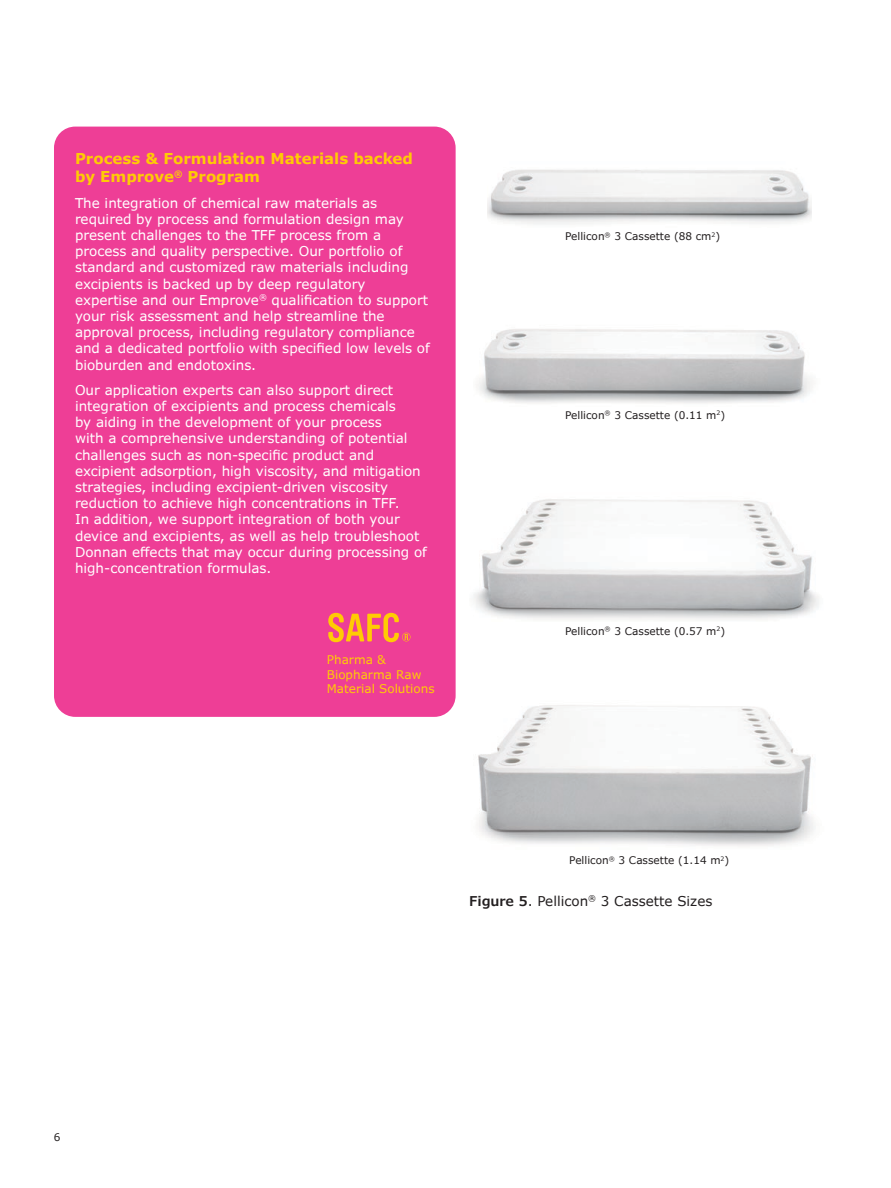
<style>
.page{position:relative;width:891px;height:1188px;background:#fff}
.page>*{position:absolute;margin:0;border:0;box-sizing:border-box;transform-origin:0 0}
.t1{font:700 15px/18px "Verdana Pro";color:#ffcb04}
.t2{font:13.5px/16.2px "Verdana Pro";color:#fff}
.t3{font:13.5px "Verdana Pro";color:#231f20}
.t4{font:12px/14.4px "Verdana Pro";color:#ffcb04}
.t5{font:10.5px "Verdana Pro";color:#231f20}
.s1{font-weight:600}
</style>
<div class="page">
<div style="left:54px;top:127px;width:402px;height:590px;background:#ee3e96;border-radius:21px"></div>
<img style="left:487px;top:169px;width:324px;height:55px">
<img style="left:477px;top:329px;width:335px;height:74px">
<img style="left:473px;top:499px;width:346px;height:121px">
<img style="left:478px;top:705px;width:337px;height:141px">
<svg style="left:328px;top:613px;width:82px;height:29px"></svg>
<p class="t1" style="left:75px;top:150px;width:340px">Process &amp; Formulation Materials backed by Emprove<sup>®</sup> Program</p>
<p class="t2" style="left:75px;top:195px;width:356px">The integration of chemical raw materials as required by process and formulation design may present challenges to the TFF process from a process and quality perspective. Our portfolio of standard and customized raw materials including excipients is backed up by deep regulatory expertise and our Emprove<sup>®</sup> qualification to support your risk assessment and help streamline the approval process, including regulatory compliance and a dedicated portfolio with specified low levels of bioburden and endotoxins.</p>
<p class="t2" style="left:75px;top:382px;width:354px">Our application experts can also support direct integration of excipients and process chemicals<br>by aiding in the development of your process<br>with a comprehensive understanding of potential challenges such as non-specific product and excipient adsorption, high viscosity, and mitigation strategies, including excipient-driven viscosity reduction to achieve high concentrations in TFF.<br>In addition, we support integration of both your device and excipients, as well as help troubleshoot Donnan effects that may occur during processing of high-concentration formulas.</p>
<p class="t4" style="left:327px;top:653px;width:109px">Pharma &amp;<br>Biopharma Raw<br>Material Solutions</p>
<p class="t5" style="left:565px;top:230px;width:157px">Pellicon<sup>®</sup> 3 Cassette (88 cm<sup>2</sup>)</p>
<p class="t5" style="left:565px;top:408px;width:162px">Pellicon<sup>®</sup> 3 Cassette (0.11 m<sup>2</sup>)</p>
<p class="t5" style="left:565px;top:624px;width:162px">Pellicon<sup>®</sup> 3 Cassette (0.57 m<sup>2</sup>)</p>
<p class="t5" style="left:569px;top:854px;width:162px">Pellicon<sup>®</sup> 3 Cassette (1.14 m<sup>2</sup>)</p>
<p class="t3" style="left:469px;top:892px;width:245px"><span class="s1">Figure 5</span>. Pellicon<sup>®</sup> 3 Cassette Sizes</p>
<p class="t5" style="left:54px;top:1130px;width:8px">6</p>
</div>
